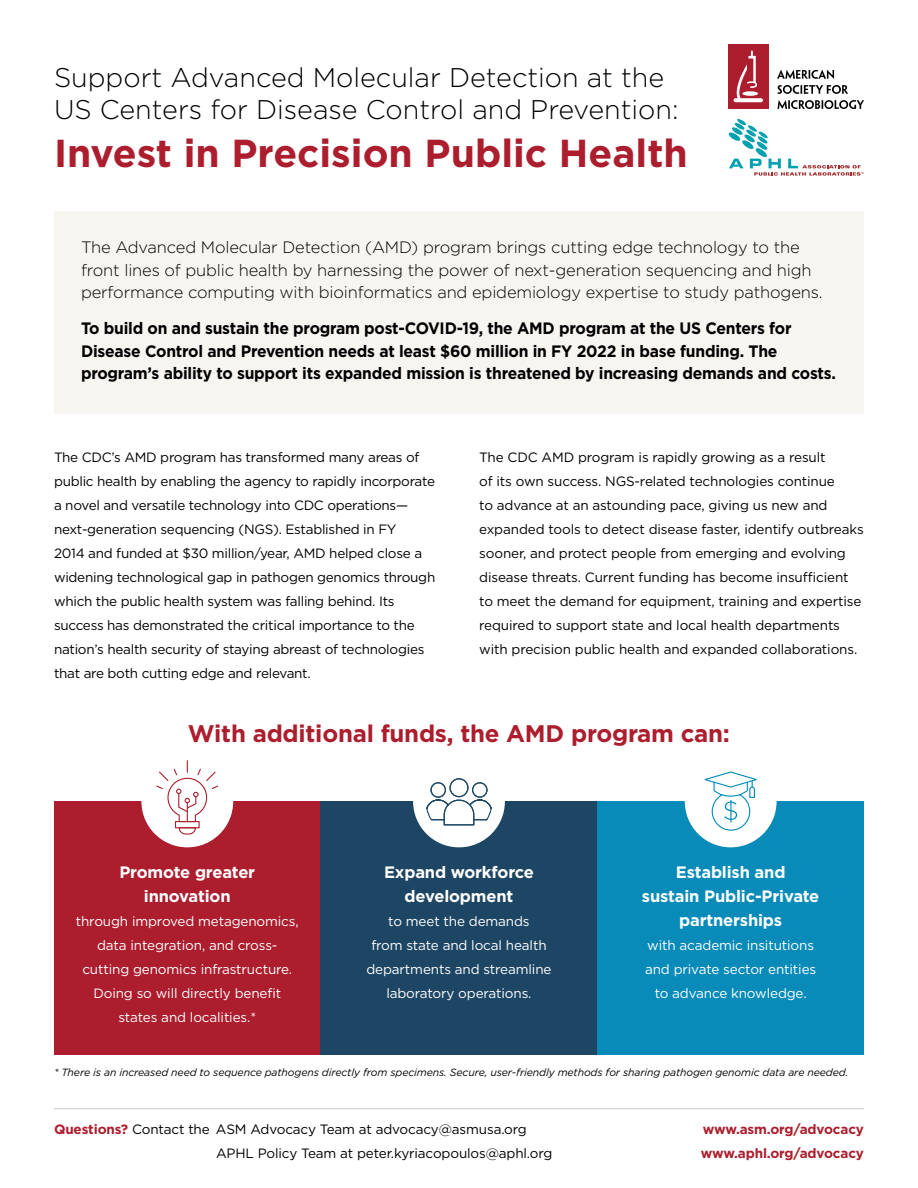
<style>
.page{position:relative;width:918px;height:1188px;background:#fff}
.page>*{position:absolute;margin:0;border:0;box-sizing:border-box;transform-origin:0 0}
.t1{font:700 39px "Gotham";color:#ac1e2d}
.t2{font:300 27px/31.5px "Gotham";color:#000}
.t3{font:700 24px "Gotham";letter-spacing:-.01em;color:#ac1e2d}
.large_p{font:300 16.5px/22.5px "Gotham";letter-spacing:-.01em;color:#000}
.large_p-2{font:700 16.5px/22.5px "Gotham";letter-spacing:-.015em;color:#000;scale:.95 1}
.t4{font:700 16.5px/24px "Gotham";letter-spacing:-.01em;color:#fff;text-align:center}
.t5{font:13.5px/24px "Gotham";letter-spacing:-.02em;color:#000}
.t6{font:13.5px/24px "Gotham";letter-spacing:-.01em;color:#fff;text-align:center}
.t7{font:700 13.5px "Gotham";letter-spacing:-.01em;color:#ac1e2d}
.t8{font:italic 10.5px "Gotham";letter-spacing:-.01em;color:#000}
.t9{font:5.7px "Myriad Pro";color:#a02c2f}
.s1{font-weight:700;color:#ac1e2d}
</style>
<div class="page">
<div style="left:54px;top:211px;width:810px;height:202px;background:#f7f5f0"></div>
<div style="left:729px;top:45px;width:40px;height:64px;background:#ac1e2d"></div>
<svg style="left:734px;top:51px;width:29px;height:51px"></svg>
<svg style="left:777px;top:70px;width:57px;height:9px"></svg>
<svg style="left:778px;top:85px;width:70px;height:9px"></svg>
<svg style="left:777px;top:100px;width:87px;height:9px"></svg>
<div style="left:54px;top:801px;width:267px;height:253px;background:#ac1e2d"></div>
<div style="left:321px;top:801px;width:276px;height:253px;background:#1d4664"></div>
<div style="left:597px;top:801px;width:267px;height:253px;background:#088bb9"></div>
<div style="left:141px;top:756px;width:92px;height:91px;background:#fff;border-radius:50%"></div>
<div style="left:685px;top:756px;width:92px;height:91px;background:#fff;border-radius:50%"></div>
<hr style="left:54px;top:1108px;width:810px;height:1px;background:#c7c8ca">
<svg style="left:155px;top:761px;width:64px;height:74px"></svg>
<div style="left:413px;top:756px;width:92px;height:91px;background:#fff;border-radius:50%"></div>
<svg style="left:426px;top:778px;width:66px;height:48px"></svg>
<div style="left:449px;top:778px;width:20px;height:19px;border:1px solid #1d4664;border-radius:50%"></div>
<div style="left:472px;top:782px;width:16px;height:16px;border:1px solid #1d4664;border-radius:50%"></div>
<div style="left:430px;top:782px;width:16px;height:16px;border:1px solid #1d4664;border-radius:50%"></div>
<svg style="left:704px;top:771px;width:53px;height:60px"></svg>
<svg style="left:729px;top:119px;width:132px;height:57px"></svg>
<p class="t2" style="left:54px;top:62px;width:626px">Support Advanced Molecular Detection at the<br>US Centers for Disease Control and Prevention:</p>
<p class="t1" style="left:54px;top:131px;width:635px">Invest in Precision Public Health</p>
<p class="large_p" style="left:81px;top:236px;width:743px">The Advanced Molecular Detection (AMD) program brings cutting edge technology to the front lines of public health by harnessing the power of next-generation sequencing and high performance computing with bioinformatics and epidemiology expertise to study pathogens.</p>
<p class="large_p-2" style="left:81px;top:317px;width:796px">To build on and sustain the program post-COVID-19, the AMD program at the US Centers for<br>Disease Control and Prevention needs at least $60 million in FY 2022 in base funding. The program’s ability to support its expanded mission is threatened by increasing demands and costs.</p>
<p class="t9" style="left:862px;top:171px;width:4px">®</p>
<p class="t5" style="left:54px;top:445px;width:383px">The CDC’s AMD program has transformed many areas of public health by enabling the agency to rapidly incorporate a novel and versatile technology into CDC operations— next-generation sequencing (NGS). Established in FY<br>2014 and funded at $30 million/year, AMD helped close a widening technological gap in pathogen genomics through which the public health system was falling behind. Its success has demonstrated the critical importance to the nation’s health security of staying abreast of technologies that are both cutting edge and relevant.</p>
<p class="t5" style="left:479px;top:445px;width:386px">The CDC AMD program is rapidly growing as a result<br>of its own success. NGS-related technologies continue<br>to advance at an astounding pace, giving us new and expanded tools to detect disease faster, identify outbreaks sooner, and protect people from emerging and evolving disease threats. Current funding has become insufficient to meet the demand for equipment, training and expertise required to support state and local health departments with precision public health and expanded collaborations.</p>
<p class="t3" style="left:188px;top:720px;width:544px">With additional funds, the AMD program can:</p>
<p class="t4" style="left:119px;top:860px;width:137px">Promote greater innovation</p>
<p class="t6" style="left:76px;top:909px;width:224px">through improved metagenomics, data integration, and cross&shy;cutting genomics infrastructure.<br>Doing so will directly benefit states and localities.*</p>
<p class="t4" style="left:384px;top:860px;width:151px">Expand workforce development</p>
<p class="t6" style="left:366px;top:909px;width:187px">to meet the demands<br>from state and local health departments and streamline laboratory operations.</p>
<p class="t4" style="left:642px;top:860px;width:179px">Establish and<br>sustain Public-Private partnerships</p>
<p class="t6" style="left:645px;top:933px;width:173px">with academic insitutions and private sector entities to advance knowledge.</p>
<p class="t8" style="left:54px;top:1066px;width:796px">* There is an increased need to sequence pathogens directly from specimens. Secure, user-friendly methods for sharing pathogen genomic data are needed.</p>
<p class="t5" style="left:54px;top:1117px;width:474px"><span class="s1">Questions?</span> Contact the ASM Advocacy Team at advocacy@asmusa.org</p>
<p class="t5" style="left:216px;top:1141px;width:338px">APHL Policy Team at peter.kyriacopoulos@aphl.org</p>
<p class="t7" style="left:703px;top:1122px;width:163px">www.asm.org/advocacy</p>
<p class="t7" style="left:701px;top:1146px;width:165px">www.aphl.org/advocacy</p>
</div>
